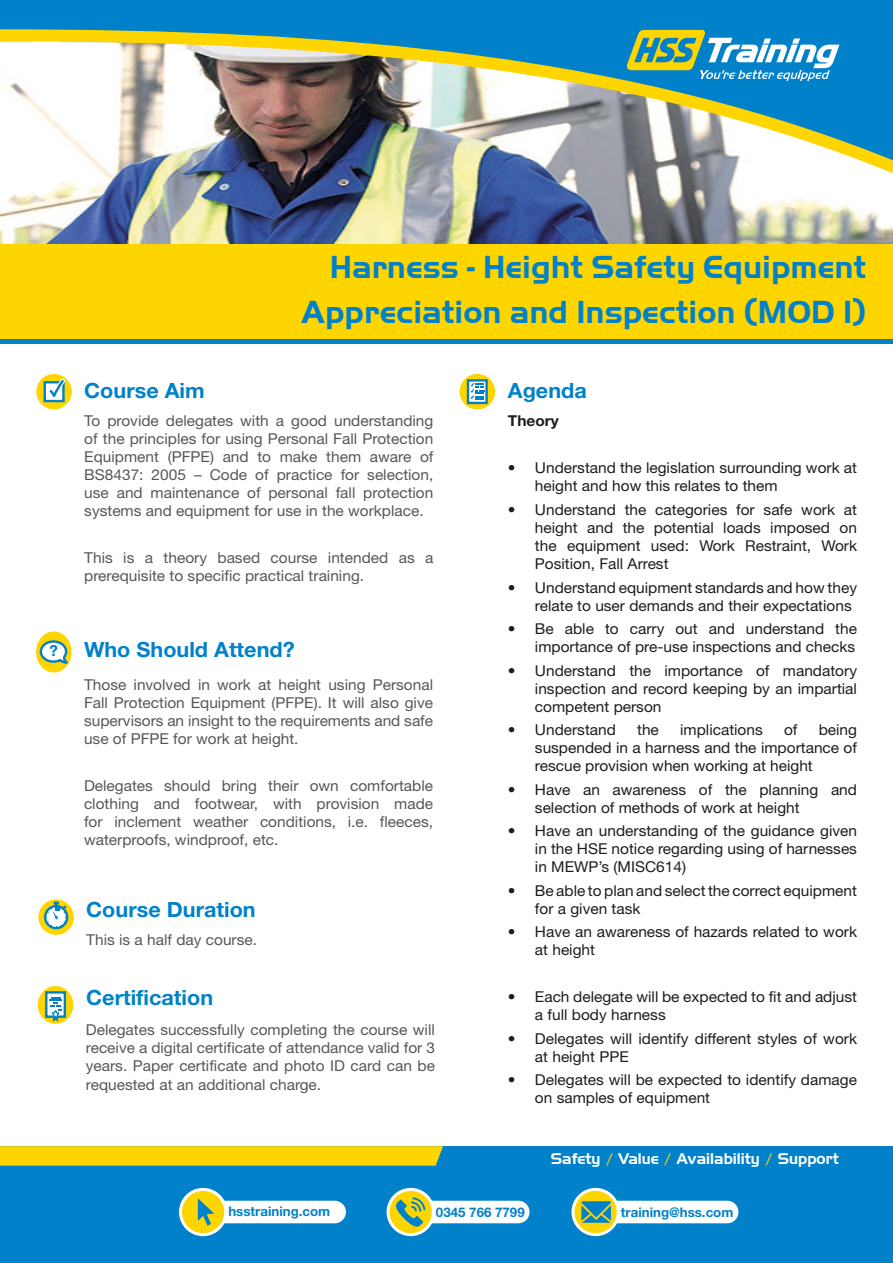
<style>
.page{position:relative;width:893px;height:1263px;background:#fff}
.page>*{position:absolute;margin:0;border:0;box-sizing:border-box;transform-origin:0 0}
.t1{font:700 33px "Handel Got D";color:#0081c9}
.t2{font:700 21px "Helvetica Neue";color:#0081c9}
.t3{font:700 15.15px "Helvetica Neue";color:#0081c9}
.t4{font:15px/18px "Helvetica Neue";color:#1d1d1b}
.t5{font:15px/18px "Helvetica Neue";color:#575756;text-align:justify}
.t6{font:15px "Handel Gothic BT";color:#fff}
.t7{font:700 15px "Helvetica Neue";color:#1d1d1b}
.t8{font:700 13.35px "Helvetica Neue";color:#0081c9}
.s1{color:#ffd500}
</style>
<div class="page">
<img style="left:0;top:185px;width:893px;height:59px">
<div style="left:0;top:1146px;width:893px;height:117px;background:#0081c9"></div>
<div style="left:0;top:0;width:893px;height:23px;background:#0081c9"></div>
<img style="left:0;top:23px;width:893px;height:162px">
<svg style="left:626px;top:30px;width:213px;height:51px;background:#5ba7b3"></svg>
<div style="left:0;top:244px;width:893px;height:96px;background:#ffd500"></div>
<div style="left:411px;top:1201px;width:118px;height:22px;background:#fff;border-radius:11px"></div>
<div style="left:204px;top:1201px;width:142px;height:22px;background:#fff;border-radius:11px"></div>
<svg style="left:180px;top:1189px;width:46px;height:45px"></svg>
<div style="left:179px;top:1188px;width:48px;height:48px;border:3px solid #fff;border-radius:50%"></div>
<svg style="left:198px;top:1198px;width:16px;height:28px"></svg>
<svg style="left:388px;top:1189px;width:45px;height:45px"></svg>
<div style="left:387px;top:1188px;width:48px;height:48px;border:3px solid #fff;border-radius:50%"></div>
<svg style="left:390px;top:1196px;width:36px;height:36px"></svg>
<hr style="left:0;top:340px;width:893px;height:4px;background:#0081c9">
<svg style="left:460px;top:374px;width:35px;height:35px"></svg>
<div style="left:467px;top:379px;width:21px;height:25px;background:#fff;border:2px solid #0081c9"></div>
<svg style="left:470px;top:383px;width:14px;height:17px"></svg>
<div style="left:36px;top:631px;width:36px;height:41px;background:#ffd500;border-radius:50%"></div>
<svg style="left:38px;top:639px;width:34px;height:26px"></svg>
<svg style="left:36px;top:374px;width:36px;height:35px"></svg>
<svg style="left:44px;top:375px;width:25px;height:33px"></svg>
<div style="left:596px;top:1201px;width:142px;height:22px;background:#fff;border-radius:11px"></div>
<svg style="left:573px;top:1189px;width:45px;height:45px"></svg>
<div style="left:571px;top:1188px;width:49px;height:48px;border:3px solid #fff;border-radius:50%"></div>
<svg style="left:578px;top:1201px;width:36px;height:23px"></svg>
<div style="left:0;top:1146px;width:443px;height:19px;background:#ffd500"></div>
<svg style="left:38px;top:899px;width:36px;height:36px"></svg>
<div style="left:44px;top:905px;width:24px;height:24px;border:2px solid #0081c9;border-radius:50%"></div>
<svg style="left:45px;top:901px;width:22px;height:27px"></svg>
<div style="left:38px;top:986px;width:35px;height:38px;background:#ffd500;border-radius:50%"></div>
<svg style="left:44px;top:990px;width:23px;height:33px"></svg>
<p class="t3" style="left:50px;top:641px;width:10px">?</p>
<p class="t2" style="left:84px;top:378px;width:122px">Course Aim</p>
<p class="t1" style="left:330px;top:248px;width:538px">Harness - Height Safety Equipment</p>
<p class="t1" style="left:301px;top:293px;width:566px">Appreciation and Inspection (MOD 1)</p>
<p class="t2" style="left:508px;top:378px;width:80px">Agenda</p>
<p class="t5" style="left:84px;top:412px;width:351px">To provide delegates with a good understanding of the principles for using Personal Fall Protection Equipment (PFPE) and to make them aware of BS8437: 2005 – Code of practice for selection, use and maintenance of personal fall protection systems and equipment for use in the workplace.</p>
<p class="t5" style="left:84px;top:549px;width:351px">This is a theory based course intended as a prerequisite to specific practical training.</p>
<p class="t2" style="left:84px;top:636px;width:212px">Who Should Attend?</p>
<p class="t5" style="left:84px;top:676px;width:351px">Those involved in work at height using Personal Fall Protection Equipment (PFPE). It will also give supervisors an insight to the requirements and safe use of PFPE for work at height.</p>
<p class="t5" style="left:84px;top:777px;width:351px">Delegates should bring their own comfortable clothing and footwear, with provision made for inclement weather conditions, i.e. fleeces, waterproofs, windproof, etc.</p>
<p class="t2" style="left:86px;top:897px;width:171px">Course Duration</p>
<p class="t5" style="left:86px;top:931px;width:172px">This is a half day course.</p>
<p class="t2" style="left:86px;top:985px;width:128px">Certification</p>
<p class="t5" style="left:86px;top:1021px;width:351px">Delegates successfully completing the course will receive a digital certificate of attendance valid for 3 years. Paper certificate and photo ID card can be requested at an additional charge.</p>
<p class="t7" style="left:508px;top:412px;width:52px">Theory</p>
<p class="t4" style="left:535px;top:459px;width:324px;text-indent:-27px">• Understand the legislation surrounding work at height and how this relates to them</p>
<p class="t4" style="left:535px;top:500px;width:324px;text-align:justify;text-indent:-27px">• Understand the categories for safe work at height and the potential loads imposed on the equipment used: Work Restraint, Work Position, Fall Arrest</p>
<p class="t4" style="left:535px;top:578px;width:324px;text-indent:-27px">• Understand equipment standards and how they relate to user demands and their expectations</p>
<p class="t4" style="left:508px;top:619px;width:351px;text-align:right">• Be able to carry out and understand the importance of pre-use inspections and checks</p>
<p class="t4" style="left:535px;top:661px;width:324px;text-align:justify;text-indent:-27px">• Understand the importance of mandatory inspection and record keeping by an impartial competent person</p>
<p class="t4" style="left:508px;top:720px;width:109px">• Understand</p>
<p class="t4" style="left:637px;top:720px;width:23px">the</p>
<p class="t4" style="left:680px;top:720px;width:84px">implications</p>
<p class="t4" style="left:784px;top:720px;width:15px">of</p>
<p class="t4" style="left:535px;top:720px;width:324px;text-align:justify;text-indent:284px">being suspended in a harness and the importance of rescue provision when working at height</p>
<p class="t4" style="left:535px;top:780px;width:324px;text-indent:-27px">• Have an awareness of the planning and selection of methods of work at height</p>
<p class="t4" style="left:535px;top:822px;width:324px;text-align:justify;text-indent:-27px">• Have an understanding of the guidance given in the HSE notice regarding using of harnesses in MEWP’s (MISC614)</p>
<p class="t4" style="left:535px;top:881px;width:324px;text-indent:-27px">• Be able to plan and select the correct equipment for a given task</p>
<p class="t4" style="left:535px;top:923px;width:324px;text-indent:-27px">• Have an awareness of hazards related to work at height</p>
<p class="t4" style="left:535px;top:988px;width:324px;text-indent:-27px">• Each delegate will be expected to fit and adjust a full body harness</p>
<p class="t4" style="left:535px;top:1029px;width:324px;text-indent:-27px">• Delegates will identify different styles of work at height PPE</p>
<p class="t4" style="left:535px;top:1071px;width:324px;text-indent:-27px">• Delegates will be expected to identify damage on samples of equipment</p>
<p class="t6" style="left:551px;top:1149px;width:290px">Safety <span class="s1">/</span> Value <span class="s1">/</span> Availability <span class="s1">/</span> Support</p>
<p class="t8" style="left:228px;top:1203px;width:103px">hsstraining.com</p>
<p class="t8" style="left:436px;top:1204px;width:90px">0345 766 7799</p>
<p class="t8" style="left:621px;top:1204px;width:114px">training@hss.com</p>
</div>
